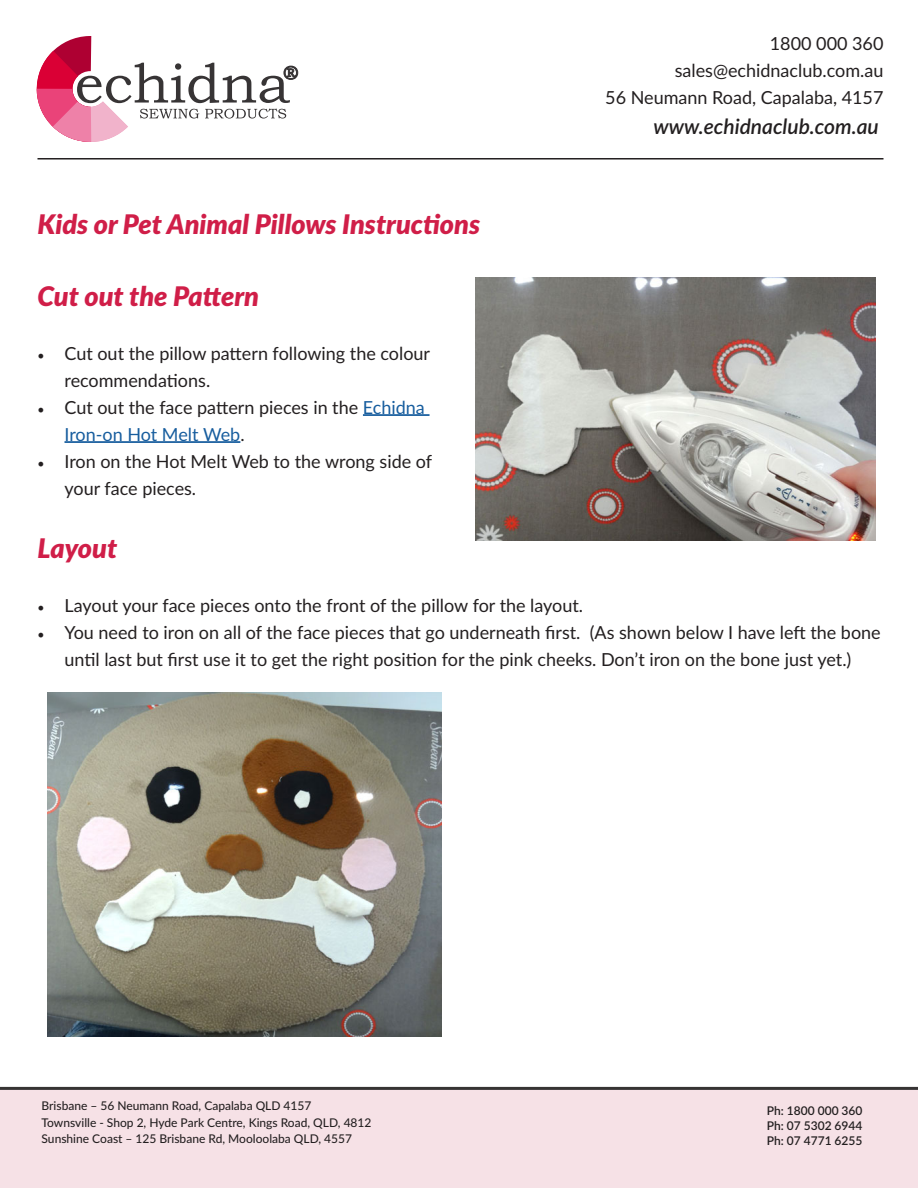
<style>
.page{position:relative;width:918px;height:1188px;background:#fff}
.page>*{position:absolute;margin:0;border:0;box-sizing:border-box;transform-origin:0 0}
.t1{font:italic 900 27px "Lato";color:#d01e48}
.t2{font:italic 600 21px "Lato";color:#231f20}
.t3{font:18px/27px "Lato";color:#231f20}
.t4{font:500 12px "Lato";color:#231f20}
.t5{font:600 12px "Lato";color:#231f20}
.s1{font-family:"Minion Pro"}
.s2{color:#175d9e}
</style>
<div class="page">
<svg style="left:36px;top:36px;width:262px;height:106px"></svg>
<hr style="left:38px;top:158px;width:846px;height:2px;background:#231f20">
<div style="left:0;top:1088px;width:918px;height:100px;background:#f6e1e6"></div>
<hr style="left:0;top:1087px;width:918px;height:3px;background:#363434">
<hr style="left:363px;top:414px;width:67px;height:2px;background:#175d9e">
<hr style="left:64px;top:441px;width:176px;height:2px;background:#175d9e">
<img style="left:475px;top:277px;width:401px;height:263px">
<img style="left:47px;top:692px;width:395px;height:344px">
<p class="t1" style="left:38px;top:204px;width:444px">Kids or Pet Animal Pillows Instructions</p>
<p class="t1" style="left:38px;top:276px;width:223px">Cut out the Pattern</p>
<p class="t3" style="left:64px;top:339px;width:367px;text-indent:-27px"><span class="s1">•</span> Cut out the pillow pattern following the colour recommendations.</p>
<p class="t3" style="left:64px;top:393px;width:362px;text-indent:-27px"><span class="s1">•</span> Cut out the face pattern pieces in the <span class="s2">Echidna<br>Iron-on Hot Melt Web</span>.</p>
<p class="t3" style="left:64px;top:447px;width:369px;text-indent:-27px"><span class="s1">•</span> Iron on the Hot Melt Web to the wrong side of your face pieces.</p>
<p class="t3" style="left:770px;top:30px;width:115px">1800 000 360</p>
<p class="t3" style="left:675px;top:57px;width:210px">sales@echidnaclub.com.au</p>
<p class="t3" style="left:605px;top:84px;width:280px">56 Neumann Road, Capalaba, 4157</p>
<p class="t2" style="left:653px;top:111px;width:227px">www.echidnaclub.com.au</p>
<p class="t1" style="left:38px;top:528px;width:81px">Layout</p>
<p class="t3" style="left:38px;top:591px;width:547px"><span class="s1">•</span> Layout your face pieces onto the front of the pillow for the layout.</p>
<p class="t3" style="left:38px;top:618px;width:845px;text-align:center"><span class="s1">•</span> You need to iron on all of the face pieces that go underneath first. (As shown below I have left the bone until last but first use it to get the right position for the pink cheeks. Don’t iron on the bone just yet.)</p>
<p class="t4" style="left:42px;top:1097px;width:271px">Brisbane – 56 Neumann Road, Capalaba QLD 4157</p>
<p class="t4" style="left:42px;top:1114px;width:331px">Townsville - Shop 2, Hyde Park Centre, Kings Road, QLD, 4812</p>
<p class="t4" style="left:42px;top:1130px;width:312px">Sunshine Coast – 125 Brisbane Rd, Mooloolaba QLD, 4557</p>
<p class="t5" style="left:767px;top:1102px;width:97px">Ph: 1800 000 360</p>
<p class="t5" style="left:767px;top:1117px;width:97px">Ph: 07 5302 6944</p>
<p class="t5" style="left:767px;top:1132px;width:97px">Ph: 07 4771 6255</p>
</div>
